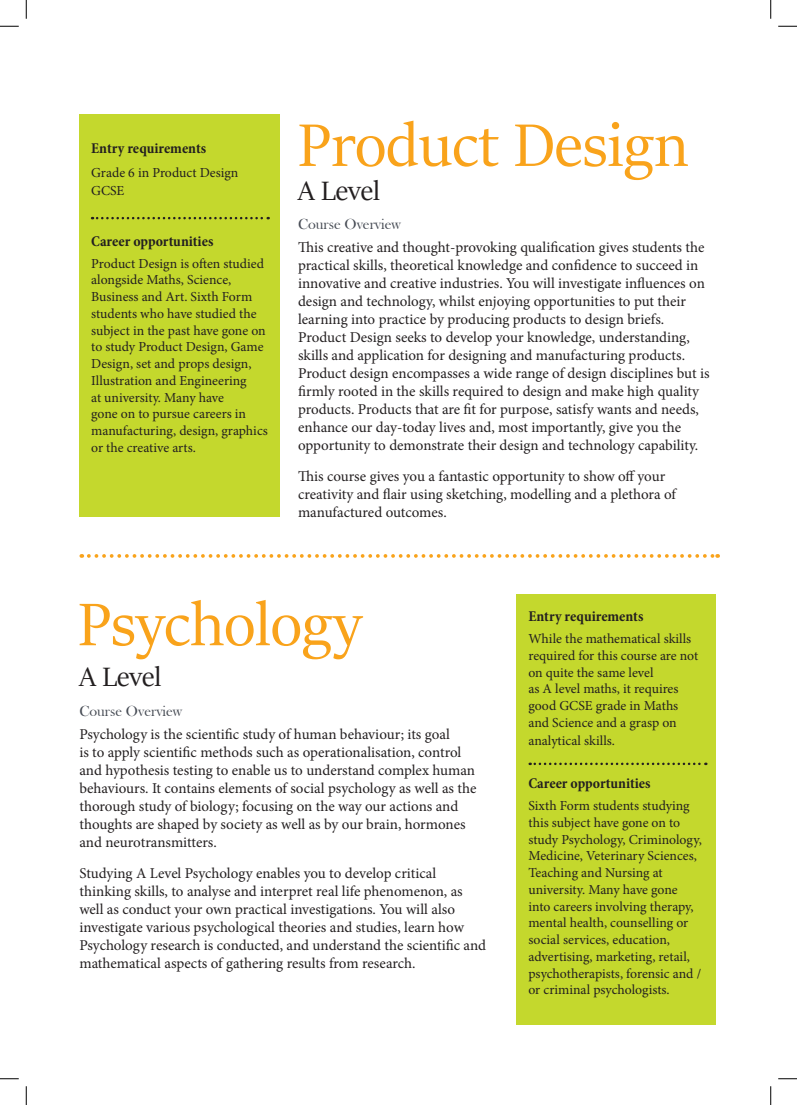
<style>
.page{position:relative;width:797px;height:1105px;background:#fff}
.page>*{position:absolute;margin:0;border:0;box-sizing:border-box;transform-origin:0 0}
.t1{font:67.5px "Sitka Banner";color:#f9a31b}
.t2{font:30px "Sitka Banner";color:#231f20}
.t3{font:15px/18px "Minion Pro";color:#231f20}
.t4{font:700 condensed 15px "Minion Pro";letter-spacing:-.005em;color:#231f20}
.t5{font:15px "Bask Old Face";color:#464b54}
.t6{font:13.75px/16.8px "Minion Pro";color:#231f20}
</style>
<div class="page">
<div style="left:79px;top:115px;width:201px;height:402px;background:#c4d82d"></div>
<div style="left:516px;top:594px;width:200px;height:431px;background:#c4d82d"></div>
<svg style="left:92px;top:217px;width:177px;height:2px"></svg>
<svg style="left:89px;top:554px;width:629px;height:4px"></svg>
<svg style="left:529px;top:763px;width:177px;height:2px"></svg>
<svg style="left:0;top:25px;width:19px;height:2px"></svg>
<svg style="left:778px;top:25px;width:19px;height:2px"></svg>
<svg style="left:0;top:1078px;width:19px;height:1px"></svg>
<svg style="left:778px;top:1078px;width:19px;height:1px"></svg>
<svg style="left:25px;top:0;width:2px;height:19px"></svg>
<svg style="left:25px;top:1086px;width:2px;height:19px"></svg>
<svg style="left:770px;top:0;width:1px;height:19px"></svg>
<svg style="left:770px;top:1086px;width:1px;height:19px"></svg>
<p class="t4" style="left:91px;top:137px;width:116px">Entry requirements</p>
<p class="t6" style="left:91px;top:163px;width:149px;line-height:18px">Grade 6 in Product Design<br>GCSE</p>
<p class="t4" style="left:91px;top:231px;width:124px">Career opportunities</p>
<p class="t6" style="left:91px;top:255px;width:178px">Product Design is often studied alongside Maths, Science,<br>Business and Art. Sixth Form students who have studied the subject in the past have gone on to study Product Design, Game<br>Design, set and props design,<br>Illustration and Engineering<br>at university. Many have<br>gone on to pursue careers in manufacturing, design, graphics or the creative arts.</p>
<p class="t1" style="left:298px;top:98px;width:392px">Product Design</p>
<p class="t2" style="left:298px;top:170px;width:84px">A Level</p>
<p class="t5" style="left:298px;top:216px;width:104px">Course Overview</p>
<p class="t3" style="left:298px;top:239px;width:408px">This creative and thought-provoking qualification gives students the practical skills, theoretical knowledge and confidence to succeed in innovative and creative industries. You will investigate influences on design and technology, whilst enjoying opportunities to put their learning into practice by producing products to design briefs.</p>
<p class="t3" style="left:298px;top:329px;width:413px">Product Design seeks to develop your knowledge, understanding, skills and application for designing and manufacturing products.<br>Product design encompasses a wide range of design disciplines but is firmly rooted in the skills required to design and make high quality products. Products that are fit for purpose, satisfy wants and needs, enhance our day-today lives and, most importantly, give you the opportunity to demonstrate their design and technology capability.</p>
<p class="t3" style="left:298px;top:468px;width:379px">This course gives you a fantastic opportunity to show off your creativity and flair using sketching, modelling and a plethora of manufactured outcomes.</p>
<p class="t1" style="left:78px;top:578px;width:285px">Psychology</p>
<p class="t2" style="left:79px;top:656px;width:84px">A Level</p>
<p class="t5" style="left:79px;top:703px;width:104px">Course Overview</p>
<p class="t3" style="left:79px;top:726px;width:372px">Psychology is the scientific study of human behaviour; its goal</p>
<p class="t3" style="left:79px;top:744px;width:383px">is to apply scientific methods such as operationalisation, control</p>
<p class="t3" style="left:79px;top:762px;width:397px">and hypothesis testing to enable us to understand complex human</p>
<p class="t3" style="left:79px;top:780px;width:398px">behaviours. It contains elements of social psychology as well as the</p>
<p class="t3" style="left:79px;top:798px;width:380px">thorough study of biology; focusing on the way our actions and</p>
<p class="t3" style="left:79px;top:816px;width:388px">thoughts are shaped by society as well as by our brain, hormones and neurotransmitters.</p>
<p class="t3" style="left:79px;top:865px;width:408px">Studying A Level Psychology enables you to develop critical thinking skills, to analyse and interpret real life phenomenon, as well as conduct your own practical investigations. You will also investigate various psychological theories and studies, learn how Psychology research is conducted, and understand the scientific and mathematical aspects of gathering results from research.</p>
<p class="t4" style="left:528px;top:606px;width:116px">Entry requirements</p>
<p class="t6" style="left:528px;top:630px;width:171px">While the mathematical skills required for this course are not on quite the same level</p>
<p class="t6" style="left:528px;top:680px;width:152px;text-align:justify">as A level maths, it requires good GCSE grade in Maths and Science and a grasp on</p>
<p class="t6" style="left:528px;top:732px;width:88px">analytical skills.</p>
<p class="t4" style="left:528px;top:773px;width:124px">Career opportunities</p>
<p class="t6" style="left:528px;top:797px;width:175px">Sixth Form students studying this subject have gone on to study Psychology, Criminology,<br>Medicine, Veterinary Sciences,<br>Teaching and Nursing at university. Many have gone into careers involving therapy, mental health, counselling or social services, education,</p>
<p class="t6" style="left:528px;top:948px;width:174px">advertising, marketing, retail, psychotherapists, forensic and / or criminal psychologists.</p>
</div>
